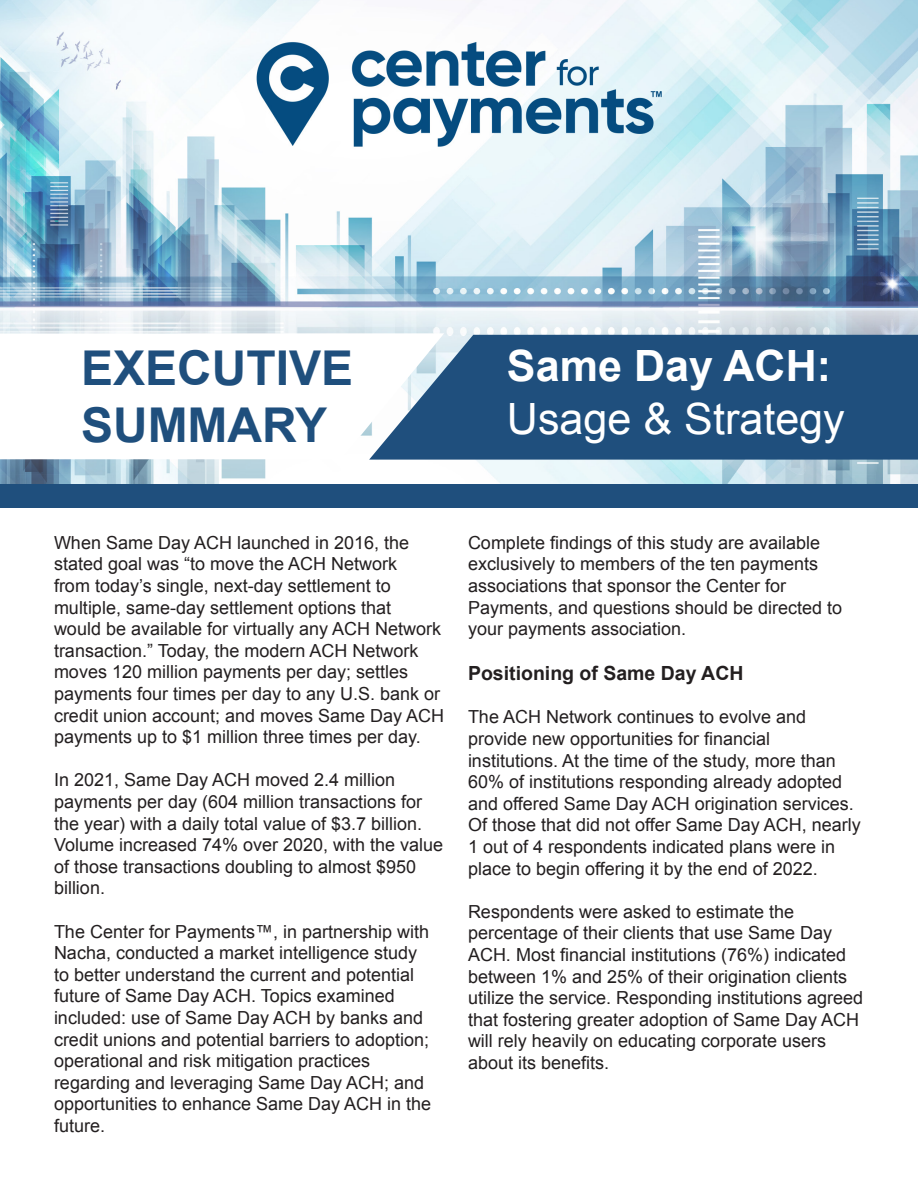
<style>
.page{position:relative;width:918px;height:1188px;background:#fff}
.page>*{position:absolute;margin:0;border:0;box-sizing:border-box;transform-origin:0 0}
.t1{font:700 48px "Arial";color:#1f4f7d}
.t2{font:43.05px "Arial";color:#fff}
.t3{font:700 43.05px "Arial";color:#fff}
.t4{font:700 19.5px "Arial";color:#231f20}
.t5{font:18px/21.6px "Arial";color:#231f20}
</style>
<div class="page">
<img style="left:0;top:0;width:918px;height:484px">
<div style="left:369px;top:335px;width:549px;height:125px;background:#1f4f7d"></div>
<div style="left:0;top:484px;width:918px;height:24px;background:#1f4f7d"></div>
<svg style="left:0;top:333px;width:444px;height:126px"></svg>
<p class="t1" style="left:81px;top:336px;width:274px">EXECUTIVE</p>
<p class="t1" style="left:81px;top:394px;width:248px">SUMMARY</p>
<h2 class="t3" style="left:507px;top:337px;width:326px">Same Day ACH:</h2>
<h2 class="t2" style="left:507px;top:390px;width:339px">Usage &amp; Strategy</h2>
<p class="t5" style="left:54px;top:532px;width:392px">When Same Day ACH launched in 2016, the stated goal was “to move the ACH Network<br>from today’s single, next-day settlement to multiple, same-day settlement options that<br>would be available for virtually any ACH Network transaction.” Today, the modern ACH Network moves 120 million payments per day; settles payments four times per day to any U.S. bank or credit union account; and moves Same Day ACH payments up to $1 million three times per day.</p>
<p class="t5" style="left:54px;top:769px;width:391px">In 2021, Same Day ACH moved 2.4 million payments per day (604 million transactions for the year) with a daily total value of $3.7 billion.<br>Volume increased 74% over 2020, with the value of those transactions doubling to almost $950 billion.</p>
<p class="t5" style="left:54px;top:921px;width:379px">The Center for Payments™, in partnership with Nacha, conducted a market intelligence study to better understand the current and potential future of Same Day ACH. Topics examined included: use of Same Day ACH by banks and credit unions and potential barriers to adoption; operational and risk mitigation practices regarding and leveraging Same Day ACH; and opportunities to enhance Same Day ACH in the future.</p>
<p class="t5" style="left:468px;top:532px;width:376px">Complete findings of this study are available exclusively to members of the ten payments associations that sponsor the Center for Payments, and questions should be directed to your payments association.</p>
<p class="t4" style="left:468px;top:660px;width:277px">Positioning of Same Day ACH</p>
<p class="t5" style="left:468px;top:706px;width:340px">The ACH Network continues to evolve and</p>
<p class="t5" style="left:468px;top:728px;width:394px">provide new opportunities for financial institutions. At the time of the study, more than 60% of institutions responding already adopted and offered Same Day ACH origination services.<br>Of those that did not offer Same Day ACH, nearly 1 out of 4 respondents indicated plans were in place to begin offering it by the end of 2022.</p>
<p class="t5" style="left:468px;top:901px;width:397px">Respondents were asked to estimate the percentage of their clients that use Same Day ACH. Most financial institutions (76%) indicated between 1% and 25% of their origination clients utilize the service. Responding institutions agreed that fostering greater adoption of Same Day ACH will rely heavily on educating corporate users about its benefits.</p>
</div>
